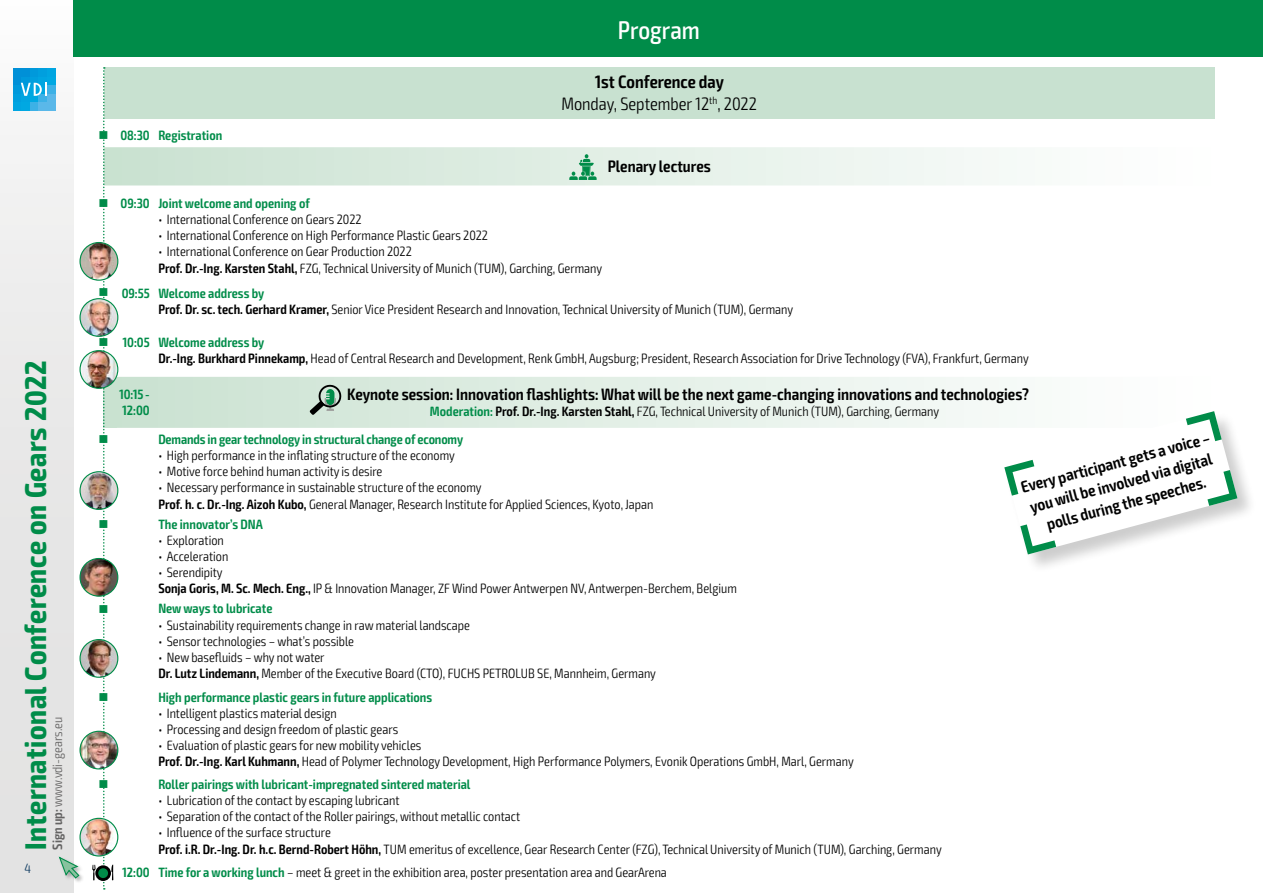
<style>
.page{position:relative;width:1263px;height:893px;background:#fff}
.page>*{position:absolute;margin:0;border:0;box-sizing:border-box;transform-origin:0 0}
.t1{font:700 condensed 30px "Exo 2";letter-spacing:.02em;color:#008c49}
.t2{font:500 condensed 25.5px "Exo 2";color:#fff}
.t3{font:300 condensed 18px/21.6px "Exo 2";color:#000;text-align:center}
.t4{font:600 condensed 16.5px/21px "Exo 2";color:#000;text-align:center}
.t5{font:300 condensed 13.5px/16.2px "Exo 2";color:#000}
.t6{font:600 condensed 13.5px/16.2px "Exo 2";color:#008c49}
.t7{font:300 condensed 13.5px "Exo 2";color:#646363}
.t8{font:13.5px "Wingdings";color:#008c49}
.t9{font:300 condensed 13.5px "Exo 2";color:#103c62}
.s1{font-weight:600}
.s2{color:#008c49}
.s3{font-weight:600;color:#008c49}
</style>
<div class="page">
<div style="left:0;top:0;width:73px;height:893px;background:linear-gradient(to bottom,#f8f8f7,#dedede)"></div>
<div style="left:73px;top:0;width:1190px;height:56px;background:#008c49"></div>
<div style="left:13px;top:102px;width:8px;height:9px;background:#00a5e1"></div>
<div style="left:21px;top:102px;width:9px;height:9px;background:#00a8e2"></div>
<div style="left:30px;top:102px;width:8px;height:9px;background:#3cb1e6"></div>
<div style="left:38px;top:102px;width:9px;height:9px;background:#5ab8e9"></div>
<div style="left:47px;top:102px;width:8px;height:9px;background:#5ab8e9"></div>
<div style="left:13px;top:94px;width:8px;height:8px;background:#009fde"></div>
<div style="left:21px;top:94px;width:9px;height:8px;background:#00a5e1"></div>
<div style="left:30px;top:94px;width:8px;height:8px;background:#00a8e2"></div>
<div style="left:38px;top:94px;width:9px;height:8px;background:#3cb1e6"></div>
<div style="left:47px;top:94px;width:8px;height:8px;background:#5ab8e9"></div>
<div style="left:13px;top:85px;width:8px;height:9px;background:#0099db"></div>
<div style="left:47px;top:85px;width:8px;height:9px;background:#3cb1e6"></div>
<div style="left:13px;top:77px;width:8px;height:8px;background:#0090d7"></div>
<div style="left:21px;top:77px;width:9px;height:8px;background:#0099db"></div>
<div style="left:30px;top:77px;width:8px;height:8px;background:#009fde"></div>
<div style="left:38px;top:77px;width:9px;height:8px;background:#00a5e1"></div>
<div style="left:47px;top:77px;width:8px;height:8px;background:#00a8e2"></div>
<div style="left:13px;top:68px;width:8px;height:9px;background:#0090d7"></div>
<div style="left:21px;top:68px;width:9px;height:9px;background:#0090d7"></div>
<div style="left:30px;top:68px;width:8px;height:9px;background:#0099db"></div>
<div style="left:38px;top:68px;width:9px;height:9px;background:#009fde"></div>
<svg style="left:21px;top:83px;width:26px;height:13px"></svg>
<div style="left:47px;top:68px;width:8px;height:9px;background:#00a5e1"></div>
<div style="left:58px;top:856px;width:27px;height:28px;background:#000;opacity:.29"></div>
<svg style="left:58px;top:856px;width:22px;height:23px"></svg>
<div style="left:104px;top:67px;width:1110px;height:51px;background:#c8e1d0"></div>
<svg style="left:105px;top:147px;width:877px;height:281px"></svg>
<div style="left:104px;top:377px;width:12px;height:51px;background:#c9e2d0"></div>
<svg style="left:103px;top:67px;width:2px;height:823px"></svg>
<svg style="left:310px;top:382px;width:34px;height:33px"></svg>
<svg style="left:95px;top:865px;width:16px;height:16px"></svg>
<div style="left:98px;top:868px;width:10px;height:10px;background:#008c49;border-radius:50%"></div>
<svg style="left:111px;top:865px;width:2px;height:15px"></svg>
<svg style="left:92px;top:865px;width:4px;height:15px"></svg>
<img style="left:80px;top:243px;width:38px;height:37px;border-radius:19px">
<div style="left:79px;top:242px;width:39px;height:39px;border:1px solid #008c49;border-radius:50%"></div>
<img style="left:80px;top:299px;width:38px;height:37px;border-radius:19px">
<div style="left:79px;top:298px;width:39px;height:39px;border:1px solid #008c49;border-radius:50%"></div>
<img style="left:80px;top:472px;width:38px;height:37px;border-radius:19px">
<div style="left:79px;top:471px;width:39px;height:39px;border:1px solid #008c49;border-radius:50%"></div>
<img style="left:80px;top:558px;width:38px;height:38px;border-radius:19px">
<div style="left:79px;top:558px;width:39px;height:39px;border:1px solid #008c49;border-radius:50%"></div>
<img style="left:80px;top:640px;width:38px;height:37px;border-radius:19px">
<div style="left:79px;top:639px;width:39px;height:39px;border:1px solid #008c49;border-radius:50%"></div>
<div style="left:1005px;top:411px;width:252px;height:164px;background:#000;opacity:.2"></div>
<svg style="left:1004px;top:411px;width:233px;height:143px"></svg>
<img style="left:80px;top:731px;width:38px;height:38px;border-radius:19px">
<div style="left:79px;top:731px;width:39px;height:38px;border:1px solid #008c49;border-radius:50%"></div>
<img style="left:80px;top:818px;width:38px;height:38px;border-radius:19px">
<div style="left:79px;top:818px;width:39px;height:38px;border:1px solid #008c49;border-radius:50%"></div>
<svg style="left:569px;top:154px;width:28px;height:26px"></svg>
<img style="left:81px;top:351px;width:36px;height:37px">
<div style="left:79px;top:350px;width:39px;height:39px;border:1px solid #008c49;border-radius:50%"></div>
<h1 class="t1" style="left:18px;top:850px;width:490px;rotate:-90deg">International Conference on Gears 2022</h1>
<p class="t7" style="left:50px;top:850px;width:134px;rotate:-90deg"><span class="s1">Sign up:</span> www.vdi-gears.eu</p>
<p class="t9" style="left:25px;top:860px;width:8px">4</p>
<h2 class="t2" style="left:618px;top:15px;width:83px">Program</h2>
<p class="t6" style="left:99px;top:127px;width:125px">■ 08:30 Registration</p>
<h3 class="t3" style="left:561px;top:71px;width:197px"><span class="s1">1st Conference day<br></span>Monday, September 12<sup>th</sup>, 2022</h3>
<p class="t4" style="left:608px;top:156px;width:105px">Plenary lectures</p>
<p class="t6" style="left:99px;top:195px;width:213px">■ 09:30 Joint welcome and opening of</p>
<p class="t5" style="left:158px;top:211px;width:205px">• International Conference on Gears 2022</p>
<p class="t5" style="left:158px;top:228px;width:331px">• International Conference on High Performance Plastic Gears 2022</p>
<p class="t5" style="left:158px;top:244px;width:445px">• International Conference on Gear Production 2022<br><span class="s1">Prof. Dr.-Ing. Karsten Stahl,</span> FZG, Technical University of Munich (TUM), Garching, Germany</p>
<p class="t5" style="left:158px;top:285px;width:636px;text-indent:-60px"><span class="s2">■</span> <span class="s3">09:55 Welcome address by<br></span><span class="s1">Prof. Dr. sc. tech. Gerhard Kramer,</span> Senior Vice President Research and Innovation, Technical University of Munich (TUM), Germany</p>
<p class="t5" style="left:158px;top:335px;width:872px;text-indent:-60px"><span class="s2">■</span> <span class="s3">10:05 Welcome address by<br></span><span class="s1">Dr.-Ing. Burkhard Pinnekamp,</span> Head of Central Research and Development, Renk GmbH, Augsburg; President, Research Association for Drive Technology (FVA), Frankfurt, Germany</p>
<p class="t6" style="left:119px;top:386px;width:32px">10:15 -<br>12:00</p>
<p class="t4" style="left:347px;top:384px;width:683px">Keynote session: Innovation flashlights: What will be the next game-changing innovations and technologies?</p>
<p class="t5" style="left:430px;top:404px;width:511px"><span class="s3">Moderation:</span> <span class="s1">Prof. Dr.-Ing. Karsten Stahl,</span> FZG, Technical University of Munich (TUM), Garching, Germany</p>
<p class="t8" style="left:99px;top:432px;width:12px">■</p>
<p class="t6" style="left:158px;top:431px;width:306px">Demands in gear technology in structural change of economy</p>
<p class="t5" style="left:158px;top:447px;width:298px">• High performance in the inflating structure of the economy</p>
<p class="t5" style="left:158px;top:464px;width:225px">• Motive force behind human activity is desire</p>
<p class="t5" style="left:158px;top:480px;width:497px">• Necessary performance in sustainable structure of the economy<br><span class="s1">Prof. h. c. Dr.-Ing. Aizoh Kubo,</span> General Manager, Research Institute for Applied Sciences, Kyoto, Japan</p>
<p class="t8" style="left:99px;top:517px;width:12px">■</p>
<p class="t6" style="left:158px;top:516px;width:106px">The innovator’s DNA</p>
<p class="t5" style="left:158px;top:532px;width:67px">• Exploration</p>
<p class="t5" style="left:158px;top:548px;width:71px">• Acceleration</p>
<p class="t5" style="left:158px;top:565px;width:580px">• Serendipity<br><span class="s1">Sonja Goris, M. Sc. Mech. Eng.,</span> IP &amp; Innovation Manager, ZF Wind Power Antwerpen NV, Antwerpen-Berchem, Belgium</p>
<p class="t8" style="left:99px;top:602px;width:12px">■</p>
<p class="t6" style="left:158px;top:601px;width:116px">New ways to lubricate</p>
<p class="t5" style="left:158px;top:617px;width:313px">• Sustainability requirements change in raw material landscape</p>
<p class="t5" style="left:158px;top:633px;width:197px">• Sensor technologies – what’s possible</p>
<p class="t5" style="left:158px;top:649px;width:499px">• New basefluids – why not water<br><span class="s1">Dr. Lutz Lindemann,</span> Member of the Executive Board (CTO), FUCHS PETROLUB SE, Mannheim, Germany</p>
<p class="t8" style="left:99px;top:690px;width:12px">■</p>
<p class="t6" style="left:158px;top:689px;width:275px">High performance plastic gears in future applications</p>
<p class="t5" style="left:158px;top:705px;width:180px">• Intelligent plastics material design</p>
<p class="t5" style="left:158px;top:721px;width:241px">• Processing and design freedom of plastic gears</p>
<p class="t5" style="left:158px;top:738px;width:697px">• Evaluation of plastic gears for new mobility vehicles<br><span class="s1">Prof. Dr.-Ing. Karl Kuhmann,</span> Head of Polymer Technology Development, High Performance Polymers, Evonik Operations GmbH, Marl, Germany</p>
<p class="t8" style="left:99px;top:777px;width:12px">■</p>
<p class="t6" style="left:158px;top:776px;width:314px">Roller pairings with lubricant-impregnated sintered material</p>
<p class="t5" style="left:158px;top:792px;width:243px">• Lubrication of the contact by escaping lubricant</p>
<p class="t5" style="left:158px;top:808px;width:363px">• Separation of the contact of the Roller pairings, without metallic contact</p>
<p class="t5" style="left:158px;top:825px;width:785px">• Influence of the surface structure<br><span class="s1">Prof. i.R. Dr.-Ing. Dr. h.c. Bernd-Robert Höhn,</span> TUM emeritus of excellence, Gear Research Center (FZG), Technical University of Munich (TUM), Garching, Germany</p>
<p class="t5" style="left:99px;top:865px;width:570px"><span class="s2">■</span> <span class="s3">12:00 Time for a working lunch</span> – meet &amp; greet in the exhibition area, poster presentation area and GearArena</p>
<p class="t4" style="left:1019px;top:478px;width:197px;rotate:-15deg">Every participant gets a voice – you will be involved via digital polls during the speeches.</p>
</div>
